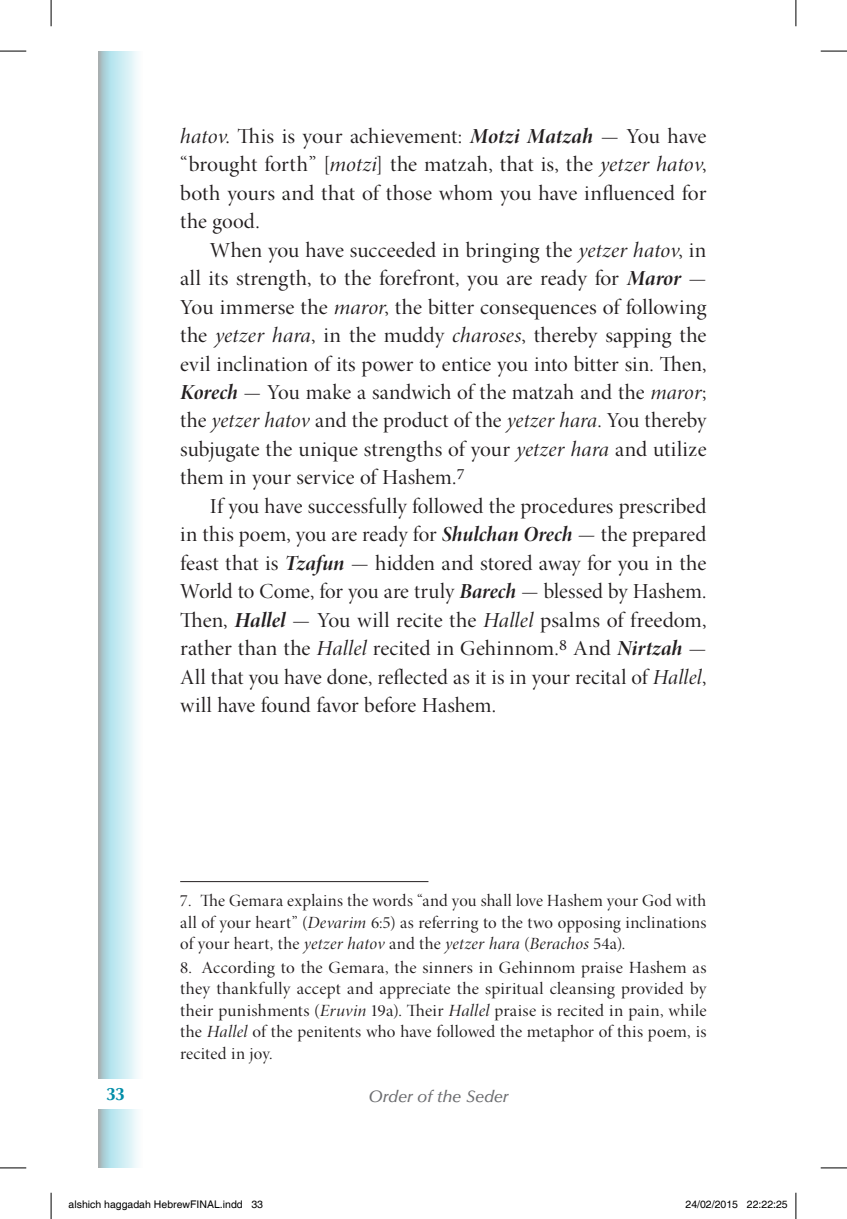
<style>
.page{position:relative;width:847px;height:1219px;background:#fff}
.page>*{position:absolute;margin:0;border:0;box-sizing:border-box;transform-origin:0 0}
.t1{font:21.35px/28.3px "Minion Pro Disp";color:#231f20;text-align:justify;scale:1.04 1}
.t2{font:21.35px/28.3px "Minion Pro Disp";color:#231f20;text-align:justify}
.t3{font:21.35px/28.3px "Minion Pro Disp";color:#231f20;text-align:justify;scale:1.05 1}
.t4{font:700 17.85px "Optima LT Std";color:#008da8}
.t5{font:17.15px/21.5px "Minion Pro Disp";letter-spacing:.01em;color:#231f20;text-align:justify;scale:1.05 1}
.t6{font:17.15px/21.3px "Minion Pro Disp";letter-spacing:.01em;color:#231f20}
.t7{font:17.15px "Minion Pro It Disp";letter-spacing:.015em;color:#231f20}
.t8{font:italic 500 16.62px "Optima LT Std";letter-spacing:-.015em;color:#6c6d70}
.t9{font:10.5px "Helvetica";color:#000}
.s1{font-family:"Minion Pro It Disp"}
.s2{font-family:"Minion Pro Bold It Disp"}
.s3{font-family:"Minion Pro Disp"}
</style>
<div class="page">
<div style="left:96px;top:51px;width:48px;height:1116px;background:#231f20;opacity:.75"></div>
<div style="left:78px;top:1078px;width:75px;height:30px;background:#fff"></div>
<hr style="left:180px;top:881px;width:248px;height:1px;background:#231f20">
<svg style="left:0;top:51px;width:26px;height:1px"></svg>
<svg style="left:820px;top:51px;width:26px;height:1px"></svg>
<svg style="left:0;top:1167px;width:26px;height:1px"></svg>
<svg style="left:820px;top:1167px;width:26px;height:1px"></svg>
<svg style="left:51px;top:0;width:1px;height:26px"></svg>
<svg style="left:51px;top:1192px;width:1px;height:26px"></svg>
<svg style="left:795px;top:0;width:1px;height:26px"></svg>
<svg style="left:795px;top:1192px;width:1px;height:26px"></svg>
<p class="t3" style="left:180px;top:122px;width:502px"><span class="s1">hatov</span>. This is your achievement: <span class="s2">Motzi Matzah</span> — You have “brought forth” [<span class="s1">motzi</span>] the matzah, that is, the <span class="s1">yetzer hatov</span>, both yours and that of those whom you have influenced for the good.</p>
<p class="t1" style="left:180px;top:236px;width:507px;text-indent:30px">When you have succeeded in bringing the <span class="s1">yetzer hatov</span>, in all its strength, to the forefront, you are ready for <span class="s2">Maror</span> — You immerse the <span class="s1">maror</span>, the bitter consequences of following the <span class="s1">yetzer hara</span>, in the muddy <span class="s1">charoses</span>, thereby sapping the evil inclination of its power to entice you into bitter sin. Then, <span class="s2">Korech</span> — You make a sandwich of the matzah and the <span class="s1">maror</span>; the <span class="s1">yetzer hatov</span> and the product of the <span class="s1">yetzer hara</span>. You thereby subjugate the unique strengths of your <span class="s1">yetzer hara</span> and utilize them in your service of Hashem.<sup>7</sup></p>
<p class="t2" style="left:180px;top:492px;width:527px;text-indent:30px">If you have successfully followed the procedures prescribed in this poem, you are ready for <span class="s2">Shulchan Orech</span> <span class="s1">—</span> the prepared feast that is <span class="s2">Tzafun</span> — hidden and stored away for you in the World to Come, for you are truly <span class="s2">Barech</span> — blessed by Hashem.<br>Then, <span class="s2">Hallel</span> — You will recite the <span class="s1">Hallel</span> psalms of freedom, rather than the <span class="s1">Hallel</span> recited in Gehinnom.<sup>8</sup> And <span class="s2">Nirtzah</span> — All that you have done, reflected as it is in your recital of <span class="s1">Hallel</span>, will have found favor before Hashem.</p>
<p class="t6" style="left:180px;top:890px;width:527px">7. The Gemara explains the words “and you shall love Hashem your God with all of your heart” (<span class="s1">Devarim</span> 6:5) as referring to the two opposing inclinations</p>
<p class="t7" style="left:180px;top:933px;width:446px"><span class="s3">of your heart, the</span> yetzer hatov <span class="s3">and the</span> yetzer hara <span class="s3">(</span>Berachos <span class="s3">54a).</span></p>
<p class="t5" style="left:180px;top:957px;width:502px">8. According to the Gemara, the sinners in Gehinnom praise Hashem as they thankfully accept and appreciate the spiritual cleansing provided by their punishments (<span class="s1">Eruvin</span> 19a). Their <span class="s1">Hallel</span> praise is recited in pain, while the <span class="s1">Hallel</span> of the penitents who have followed the metaphor of this poem, is recited in joy.</p>
<p class="t4" style="left:106px;top:1083px;width:20px">33</p>
<p class="t8" style="left:368px;top:1087px;width:142px">Order of the Seder</p>
<p class="t9" style="left:69px;top:1198px;width:196px">alshich haggadah HebrewFINAL.indd 33</p>
<p class="t9" style="left:685px;top:1198px;width:104px">24/02/2015 22:22:25</p>
</div>
